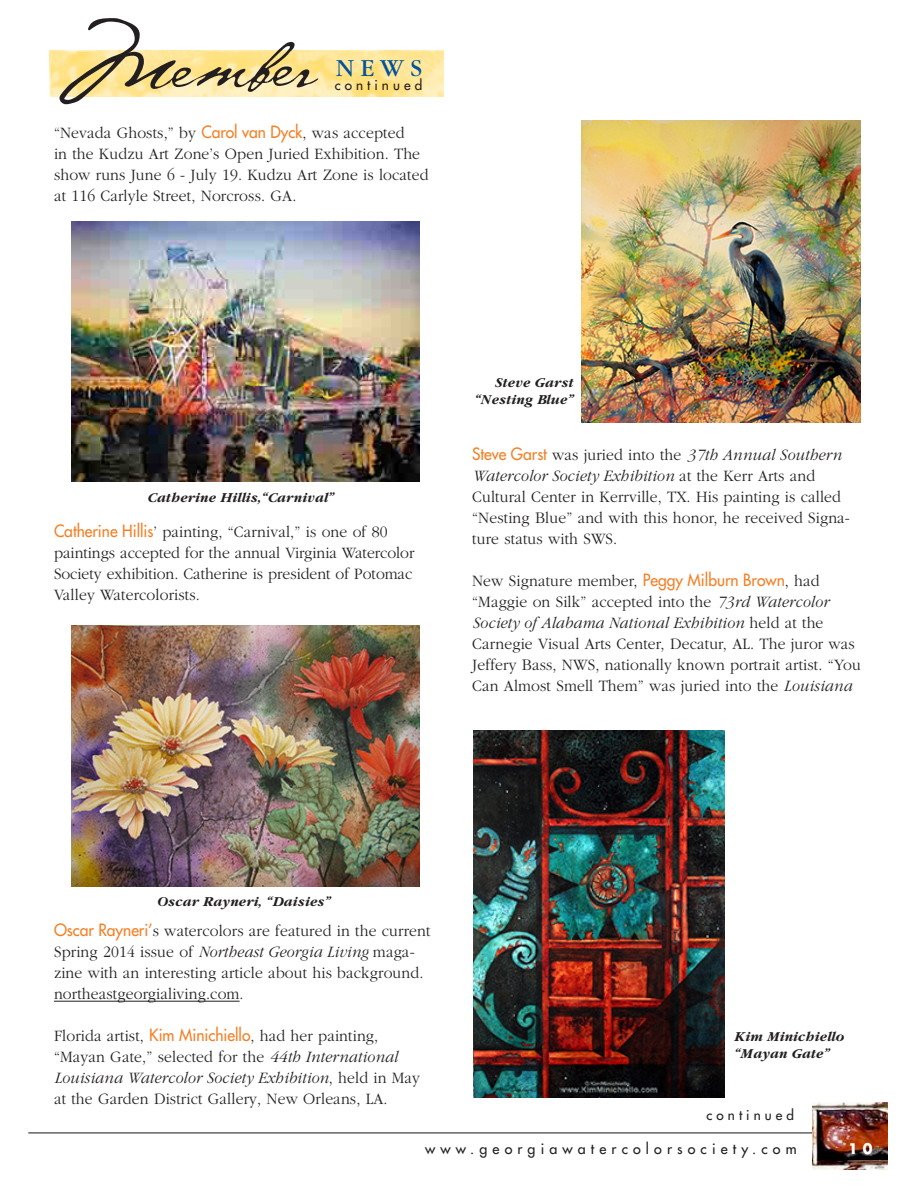
<style>
.page{position:relative;width:918px;height:1188px;background:#fff}
.page>*{position:absolute;margin:0;border:0;box-sizing:border-box;transform-origin:0 0}
.t1{font:82.65px "Cezanne";color:#231f20;scale:1.05 1}
.t2{font:25.5px "Garamond";color:#01529a}
.t3{font:300 16.5px/21px "Garamond";letter-spacing:.01em;color:#231f20;scale:.95 1}
.t4{font:italic 700 14.25px/17.1px "Garamond";letter-spacing:.01em;color:#231f20}
.t5{font:14.25px "Futura";letter-spacing:.36em;color:#231f20}
.t6{font:700 14.25px "Futura";color:#fff}
.t7{font:13.5px "Futura";letter-spacing:.3em;color:#231f20}
.s1{font-family:"Futura";font-weight:400;color:#f48026}
.s2{font-style:italic}
</style>
<div class="page">
<hr style="left:28px;top:1132px;width:796px;height:1px;background:#231f20">
<img style="left:812px;top:1103px;width:76px;height:67px">
<img style="left:49px;top:50px;width:395px;height:47px">
<hr style="left:54px;top:1001px;width:186px;height:1px;background:#231f20">
<img style="left:71px;top:221px;width:348px;height:261px">
<img style="left:582px;top:120px;width:279px;height:302px">
<img style="left:474px;top:731px;width:250px;height:366px">
<img style="left:71px;top:626px;width:348px;height:260px">
<p class="t1" style="left:54px;top:12px;width:250px;rotate:-1deg">Member</p>
<p class="t2" style="left:336px;top:54px;width:88px">NEWS</p>
<p class="t7" style="left:335px;top:77px;width:89px">continued</p>
<p class="t3" style="left:54px;top:123px;width:396px">“Nevada Ghosts,” by <span class="s1">Carol van Dyck</span>, was accepted<br>in the Kudzu Art Zone’s Open Juried Exhibition. The show runs June 6 - July 19. Kudzu Art Zone is located at 116 Carlyle Street, Norcross. GA.</p>
<p class="t4" style="left:149px;top:489px;width:188px">Catherine Hillis,“Carnival”</p>
<p class="t3" style="left:54px;top:522px;width:381px"><span class="s1">Catherine Hillis</span>’ painting, “Carnival,” is one of 80 paintings accepted for the annual Virginia Watercolor Society exhibition. Catherine is president of Potomac Valley Watercolorists.</p>
<p class="t4" style="left:476px;top:374px;width:100px;text-align:right">Steve Garst “Nesting Blue”</p>
<p class="t3" style="left:472px;top:444px;width:399px"><span class="s1">Steve Garst</span> was juried into the <span class="s2">37th Annual Southern Watercolor Society Exhibition</span> at the Kerr Arts and Cultural Center in Kerrville, TX. His painting is called “Nesting Blue” and with this honor, he received Signa&shy;ture status with SWS.</p>
<p class="t3" style="left:472px;top:570px;width:411px">New Signature member, <span class="s1">Peggy Milburn Brown</span>, had “Maggie on Silk” accepted into the <span class="s2">73rd Watercolor Society of Alabama National Exhibition</span> held at the Carnegie Visual Arts Center, Decatur, AL. The juror was Jeffery Bass, NWS, nationally known portrait artist. “You Can Almost Smell Them” was juried into the <span class="s2">Louisiana</span></p>
<p class="t4" style="left:158px;top:893px;width:175px">Oscar Rayneri, “Daisies”</p>
<p class="t3" style="left:54px;top:921px;width:398px"><span class="s1">Oscar Rayneri’</span>s watercolors are featured in the current Spring 2014 issue of <span class="s2">Northeast Georgia Living</span> maga&shy;zine with an interesting article about his background. northeastgeorgialiving.com.</p>
<p class="t3" style="left:54px;top:1026px;width:387px">Florida artist, <span class="s1">Kim Minichiello</span>, had her painting, “Mayan Gate,” selected for the <span class="s2">44th International Louisiana Watercolor Society Exhibition</span>, held in May at the Garden District Gallery, New Orleans, LA.</p>
<p class="t4" style="left:735px;top:1028px;width:111px">Kim Minichiello “Mayan Gate”</p>
<p class="t7" style="left:707px;top:1107px;width:89px">continued</p>
<p class="t5" style="left:425px;top:1140px;width:373px">www.georgiawatercolorsociety.com</p>
<p class="t6" style="left:848px;top:1139px;width:26px">1 0</p>
</div>
